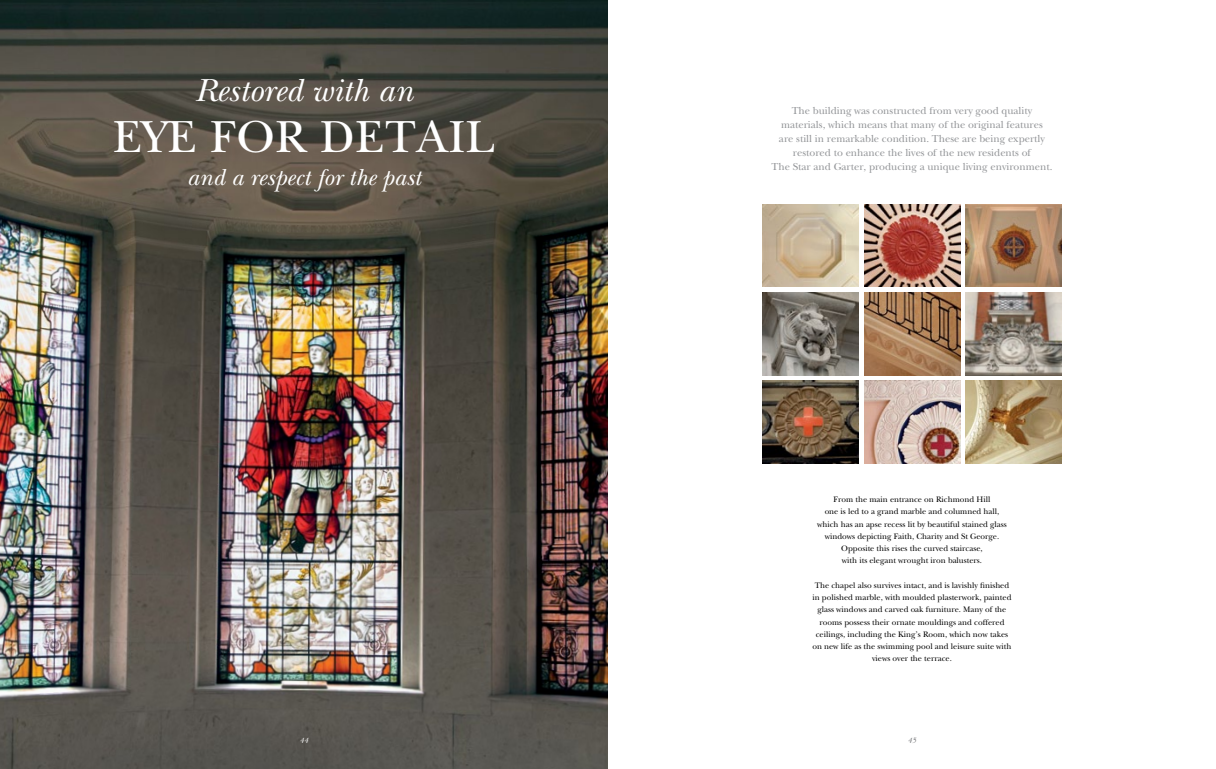
<style>
.page{position:relative;width:1216px;height:769px;background:#fff}
.page>*{position:absolute;margin:0;border:0;box-sizing:border-box;transform-origin:0 0}
.t1{font:46.81px "New Baskerville";color:#fff}
.t2{font:italic 33.25px "New Baskerville";letter-spacing:.005em;color:#fff}
.t3{font:italic 24.06px "New Baskerville";letter-spacing:.005em;color:#fff}
.t4{font:10.5px/14px "New Baskerville";color:#939598;text-align:center}
.t5{font:8.31px/12.2px "New Baskerville";color:#000;text-align:center}
.t6{font:italic 7.88px "New Baskerville";color:#fff}
.t7{font:italic 7.88px "New Baskerville";color:#6d6e71}
</style>
<div class="page">
<img style="left:0;top:0;width:608px;height:769px">
<img style="left:762px;top:381px;width:96px;height:82px">
<img style="left:864px;top:204px;width:96px;height:83px">
<img style="left:762px;top:293px;width:96px;height:82px">
<img style="left:864px;top:381px;width:96px;height:82px">
<img style="left:965px;top:204px;width:96px;height:83px">
<img style="left:864px;top:293px;width:96px;height:82px">
<img style="left:762px;top:204px;width:96px;height:83px">
<img style="left:965px;top:293px;width:96px;height:82px">
<img style="left:965px;top:381px;width:96px;height:82px">
<h2 class="t2" style="left:195px;top:71px;width:219px">Restored with an</h2>
<h1 class="t1" style="left:113px;top:109px;width:28px">EYE</h1>
<h1 class="t1" style="left:210px;top:109px;width:143px">FOR DETA</h1>
<h1 class="t1" style="left:448px;top:109px;width:48px">IL</h1>
<h3 class="t3" style="left:187px;top:163px;width:236px">and a respect for the past</h3>
<p class="t4" style="left:771px;top:104px;width:282px">The building was constructed from very good quality materials, which means that many of the original features<br>are still in remarkable condition. These are being expertly restored to enhance the lives of the new residents of<br>The Star and Garter, producing a unique living environment.</p>
<p class="t5" style="left:817px;top:493px;width:191px">From the main entrance on Richmond Hill<br>one is led to a grand marble and columned hall, which has an apse recess lit by beautiful stained glass windows depicting Faith, Charity and St George.<br>Opposite this rises the curved staircase,<br>with its elegant wrought iron balusters.</p>
<p class="t5" style="left:812px;top:579px;width:201px">The chapel also survives intact, and is lavishly finished in polished marble, with moulded plasterwork, painted glass windows and carved oak furniture. Many of the rooms possess their ornate mouldings and coffered ceilings, including the King’s Room, which now takes on new life as the swimming pool and leisure suite with views over the terrace.</p>
<p class="t6" style="left:300px;top:736px;width:10px">44</p>
<p class="t7" style="left:907px;top:736px;width:10px">45</p>
</div>
